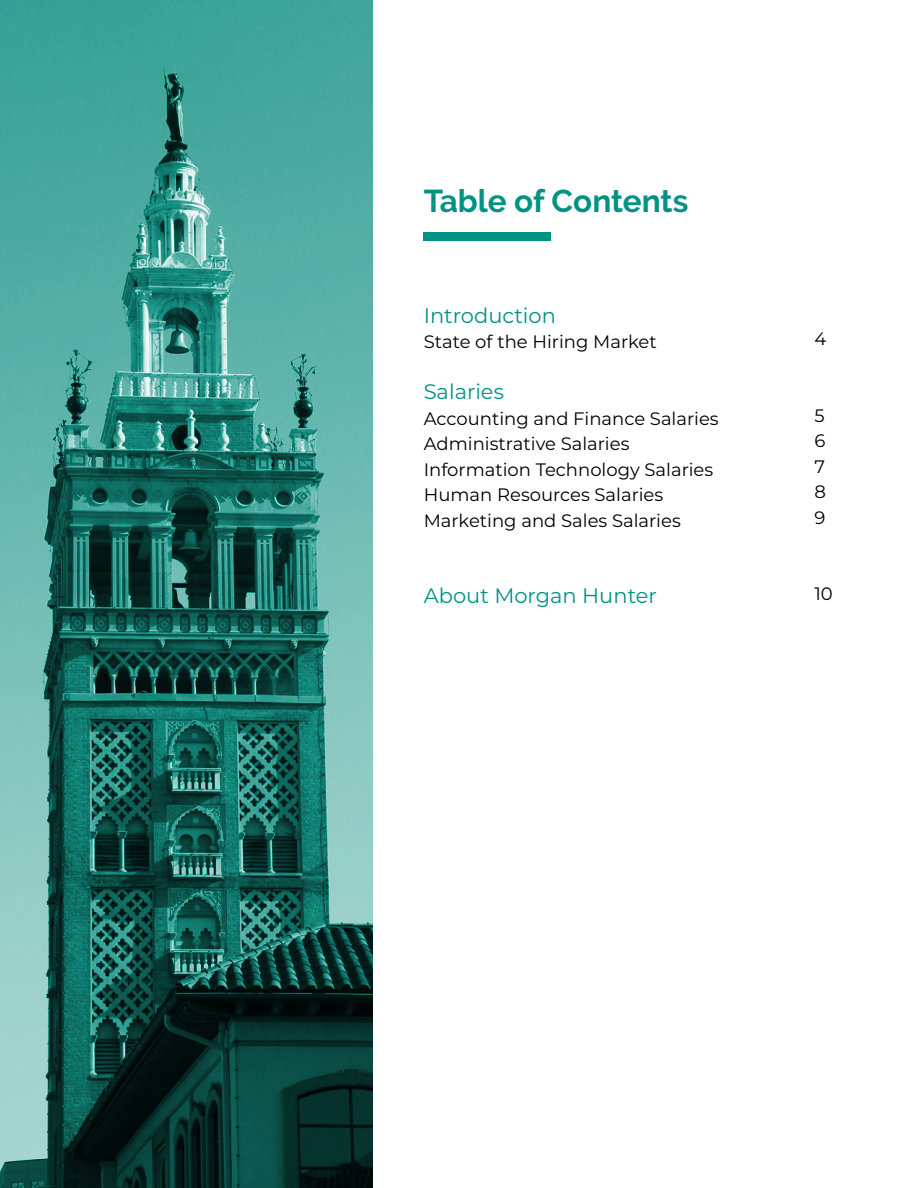
<style>
.page{position:relative;width:918px;height:1188px;background:#fff}
.page>*{position:absolute;margin:0;border:0;box-sizing:border-box;transform-origin:0 0}
.t1{font:700 31.5px "Raleway";color:#009383}
.t2{font:21px "Montserrat";color:#009383}
.t3{font:18px/25.5px "Montserrat";color:#000}
</style>
<div class="page">
<div style="left:424px;top:232px;width:127px;height:9px;background:#009383"></div>
<svg style="left:0;top:0;width:373px;height:1188px;background:#347f77"></svg>
<h1 class="t1" style="left:424px;top:183px;width:266px">Table of Contents</h1>
<p class="t2" style="left:424px;top:301px;width:134px">Introduction</p>
<p class="t3" style="left:424px;top:328px;width:234px">State of the Hiring Market</p>
<p class="t2" style="left:424px;top:377px;width:82px">Salaries</p>
<p class="t3" style="left:424px;top:405px;width:296px">Accounting and Finance Salaries<br>Administrative Salaries<br>Information Technology Salaries<br>Human Resources Salaries<br>Marketing and Sales Salaries</p>
<p class="t2" style="left:424px;top:581px;width:235px">About Morgan Hunter</p>
<p class="t3" style="left:814px;top:325px;width:13px">4</p>
<p class="t3" style="left:814px;top:402px;width:13px;text-align:justify">5<br>6<br>7<br>8<br>9</p>
<p class="t3" style="left:814px;top:580px;width:20px">10</p>
</div>
